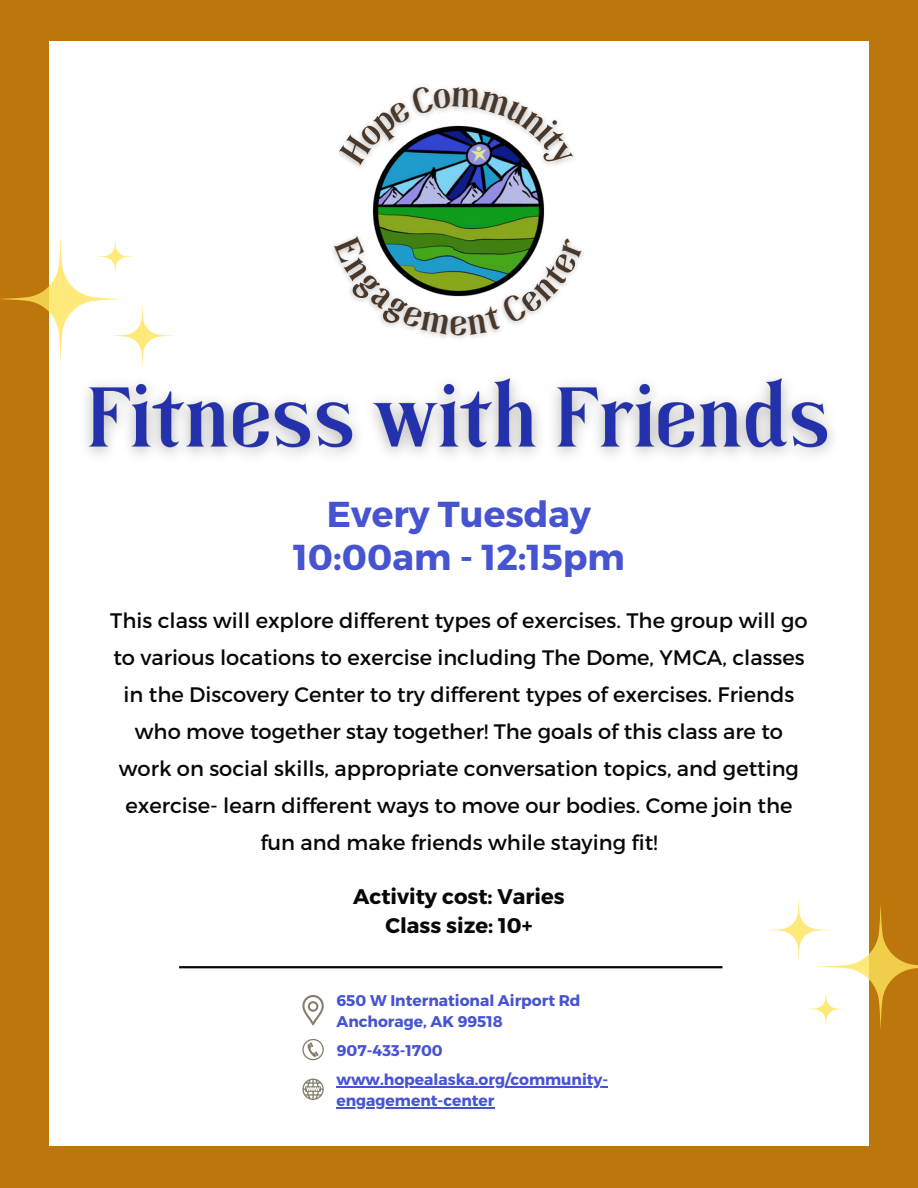
<style>
.page{position:relative;width:918px;height:1188px;background:#bd760b}
.page>*{position:absolute;margin:0;border:0;box-sizing:border-box;transform-origin:0 0}
.t1{font:700 36.75px "Tropikal";color:#49372a}
.t2{font:700 36px "Montserrat";color:#4654d1}
.t3{font:700 21.15px "Montserrat";color:#06080a}
.t4{font:21px/37.2px "Montserrat";color:#06080a;text-align:center}
.t5{font:700 15.45px/21.3px "Montserrat";color:#4654d1}
</style>
<div class="page">
<div style="left:49px;top:42px;width:820px;height:1104px;background:#fff"></div>
<hr style="left:179px;top:966px;width:543px;height:2px;background:#06080a">
<img style="left:372px;top:185px;width:173px;height:39px">
<img style="left:338px;top:150px;width:203px;height:35px">
<img style="left:333px;top:224px;width:211px;height:115px">
<svg style="left:302px;top:995px;width:22px;height:30px"></svg>
<svg style="left:302px;top:1039px;width:22px;height:21px"></svg>
<svg style="left:302px;top:1079px;width:22px;height:21px"></svg>
<hr style="left:336px;top:1086px;width:272px;height:1px;background:#4654d1">
<hr style="left:336px;top:1107px;width:159px;height:2px;background:#4654d1">
<svg style="left:0;top:237px;width:174px;height:124px"></svg>
<img style="left:66px;top:360px;width:767px;height:96px">
<svg style="left:768px;top:899px;width:150px;height:129px"></svg>
<svg style="left:339px;top:86px;width:234px;height:85px"></svg>
<svg style="left:334px;top:236px;width:117px;height:99px"></svg>
<svg style="left:467px;top:238px;width:116px;height:96px"></svg>
<p class="t1" style="left:450px;top:307px;width:19px">e</p>
<p class="t2" style="left:327px;top:491px;width:266px">Every Tuesday</p>
<p class="t2" style="left:293px;top:534px;width:333px">10:00am - 12:15pm</p>
<p class="t4" style="left:110px;top:601px;width:699px">This class will explore different types of exercises. The group will go to various locations to exercise including The Dome, YMCA, classes in the Discovery Center to try different types of exercises. Friends who move together stay together! The goals of this class are to work on social skills, appropriate conversation topics, and getting exercise- learn different ways to move our bodies. Come join the fun and make friends while staying fit!</p>
<p class="t3" style="left:353px;top:882px;width:213px">Activity cost: Varies</p>
<p class="t3" style="left:386px;top:912px;width:148px">Class size: 10+</p>
<p class="t5" style="left:336px;top:989px;width:246px">650 W International Airport Rd</p>
<p class="t5" style="left:336px;top:1010px;width:168px">Anchorage, AK 99518</p>
<p class="t5" style="left:337px;top:1039px;width:108px">907-433-1700</p>
<p class="t5" style="left:336px;top:1068px;width:273px">www.hopealaska.org/community&shy;engagement-center</p>
</div>
